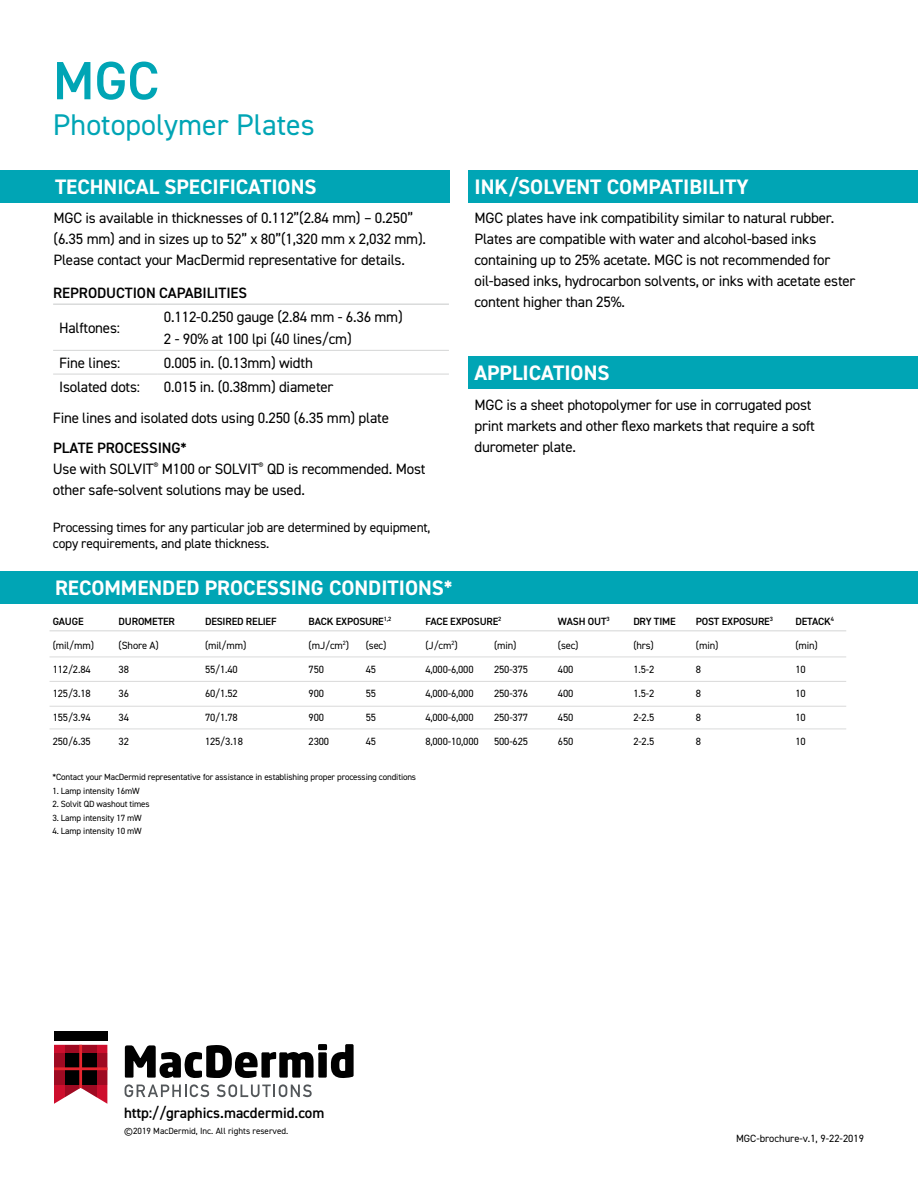
<style>
.page{position:relative;width:918px;height:1188px;background:#fff}
.page>*{position:absolute;margin:0;border:0;box-sizing:border-box;transform-origin:0 0}
.t1{font:600 54px "DIN2014";color:#00a5b5}
.t2{font:30px "DIN2014";color:#00a5b5}
.t3{font:700 21px "DIN2014";color:#fff}
.t4{font:15px/21px "DIN2014";letter-spacing:-.015em;color:#000}
.t5{font:600 15px "DIN2014";letter-spacing:-.005em;color:#000}
.t6{font:13.5px/16.2px "DIN2014";letter-spacing:-.015em;color:#000}
.t7{font:10.5px "DIN2014";letter-spacing:-.015em;color:#000}
.t8{font:600 10.5px "DIN2014";letter-spacing:-.015em;color:#000}
.t9{font:9px "DIN2014";letter-spacing:-.015em;color:#000}
.s1{font-weight:600}
</style>
<div class="page">
<div style="left:0;top:170px;width:450px;height:32px;background:#00a5b5"></div>
<div style="left:0;top:571px;width:918px;height:32px;background:#00a5b5"></div>
<div style="left:469px;top:170px;width:449px;height:32px;background:#00a5b5"></div>
<div style="left:468px;top:356px;width:450px;height:32px;background:#00a5b5"></div>
<hr style="left:53px;top:303px;width:105px;height:2px;background:#d9dada">
<hr style="left:158px;top:303px;width:291px;height:2px;background:#d9dada">
<hr style="left:53px;top:350px;width:105px;height:1px;background:#d9dada">
<hr style="left:158px;top:350px;width:291px;height:1px;background:#d9dada">
<hr style="left:53px;top:374px;width:105px;height:1px;background:#d9dada">
<hr style="left:158px;top:374px;width:291px;height:1px;background:#d9dada">
<svg style="left:54px;top:1045px;width:53px;height:59px;background:#8e2c3a"></svg>
<div style="left:54px;top:1032px;width:53px;height:9px;background:#000"></div>
<svg style="left:125px;top:1044px;width:229px;height:34px"></svg>
<svg style="left:125px;top:1084px;width:84px;height:13px"></svg>
<svg style="left:217px;top:1084px;width:95px;height:13px"></svg>
<hr style="left:50px;top:630px;width:796px;height:1px;background:#d9dada">
<hr style="left:50px;top:657px;width:796px;height:1px;background:#d9dada">
<hr style="left:50px;top:681px;width:796px;height:1px;background:#d9dada">
<hr style="left:50px;top:706px;width:796px;height:1px;background:#d9dada">
<hr style="left:50px;top:729px;width:796px;height:1px;background:#d9dada">
<h1 class="t1" style="left:53px;top:45px;width:108px">MGC</h1>
<h2 class="t2" style="left:53px;top:106px;width:264px">Photopolymer Plates</h2>
<h3 class="t3" style="left:55px;top:173px;width:263px">TECHNICAL SPECIFICATIONS</h3>
<h3 class="t3" style="left:475px;top:173px;width:276px">INK/SOLVENT COMPATIBILITY</h3>
<p class="t4" style="left:53px;top:207px;width:374px">MGC is available in thicknesses of 0.112”(2.84 mm) – 0.250” (6.35 mm) and in sizes up to 52” x 80”(1,320 mm x 2,032 mm).<br>Please contact your MacDermid representative for details.</p>
<p class="t5" style="left:53px;top:283px;width:195px">REPRODUCTION CAPABILITIES</p>
<p class="t4" style="left:59px;top:317px;width:62px">Halftones:</p>
<p class="t4" style="left:164px;top:305px;width:240px;line-height:22.5px">0.112-0.250 gauge (2.84 mm - 6.36 mm)<br>2 - 90% at 100 lpi (40 lines/cm)</p>
<p class="t4" style="left:59px;top:352px;width:63px">Fine lines:</p>
<p class="t4" style="left:164px;top:352px;width:151px">0.005 in. (0.13mm) width</p>
<p class="t4" style="left:59px;top:376px;width:82px">Isolated dots:</p>
<p class="t4" style="left:164px;top:376px;width:171px">0.015 in. (0.38mm) diameter</p>
<p class="t4" style="left:53px;top:407px;width:338px">Fine lines and isolated dots using 0.250 (6.35 mm) plate</p>
<p class="t4" style="left:53px;top:437px;width:374px"><span class="s1">PLATE PROCESSING*<br></span>Use with SOLVIT<sup>®</sup> M100 or SOLVIT<sup>®</sup> QD is recommended. Most other safe-solvent solutions may be used.</p>
<p class="t6" style="left:53px;top:519px;width:379px">Processing times for any particular job are determined by equipment, copy requirements, and plate thickness.</p>
<h3 class="t3" style="left:55px;top:574px;width:399px">RECOMMENDED PROCESSING CONDITIONS*</h3>
<p class="t4" style="left:475px;top:207px;width:383px">MGC plates have ink compatibility similar to natural rubber.<br>Plates are compatible with water and alcohol-based inks containing up to 25% acetate. MGC is not recommended for oil-based inks, hydrocarbon solvents, or inks with acetate ester content higher than 25%.</p>
<h3 class="t3" style="left:475px;top:359px;width:137px">APPLICATIONS</h3>
<p class="t4" style="left:475px;top:394px;width:342px">MGC is a sheet photopolymer for use in corrugated post print markets and other flexo markets that require a soft durometer plate.</p>
<p class="t8" style="left:53px;top:614px;width:32px">GAUGE</p>
<p class="t7" style="left:53px;top:638px;width:43px">(mil/mm)</p>
<p class="t7" style="left:53px;top:662px;width:39px">112/2.84</p>
<p class="t7" style="left:53px;top:686px;width:39px">125/3.18</p>
<p class="t7" style="left:53px;top:710px;width:39px">155/3.94</p>
<p class="t7" style="left:53px;top:734px;width:39px">250/6.35</p>
<p class="t8" style="left:119px;top:614px;width:58px">DUROMETER</p>
<p class="t7" style="left:119px;top:638px;width:42px">(Shore A)</p>
<p class="t7" style="left:119px;top:662px;width:12px">38</p>
<p class="t7" style="left:119px;top:686px;width:12px">36</p>
<p class="t7" style="left:119px;top:710px;width:12px">34</p>
<p class="t7" style="left:119px;top:734px;width:12px">32</p>
<p class="t8" style="left:205px;top:614px;width:73px">DESIRED RELIEF</p>
<p class="t7" style="left:205px;top:638px;width:43px">(mil/mm)</p>
<p class="t7" style="left:205px;top:662px;width:34px">55/1.40</p>
<p class="t7" style="left:205px;top:686px;width:34px">60/1.52</p>
<p class="t7" style="left:205px;top:710px;width:34px">70/1.78</p>
<p class="t7" style="left:205px;top:734px;width:39px">125/3.18</p>
<p class="t8" style="left:309px;top:614px;width:84px">BACK EXPOSURE<sup>1,2</sup></p>
<p class="t7" style="left:309px;top:638px;width:42px">(mJ/cm<sup>2</sup>)</p>
<p class="t7" style="left:309px;top:662px;width:17px">750</p>
<p class="t7" style="left:309px;top:686px;width:17px">900</p>
<p class="t7" style="left:309px;top:710px;width:17px">900</p>
<p class="t7" style="left:309px;top:734px;width:22px">2300</p>
<p class="t7" style="left:366px;top:638px;width:22px">(sec)</p>
<p class="t7" style="left:366px;top:662px;width:12px">45</p>
<p class="t7" style="left:366px;top:686px;width:12px">55</p>
<p class="t7" style="left:366px;top:710px;width:12px">55</p>
<p class="t7" style="left:366px;top:734px;width:12px">45</p>
<p class="t8" style="left:425px;top:614px;width:78px">FACE EXPOSURE<sup>2</sup></p>
<p class="t7" style="left:425px;top:638px;width:34px">(J/cm<sup>2</sup>)</p>
<p class="t7" style="left:425px;top:662px;width:50px">4,000-6,000</p>
<p class="t7" style="left:425px;top:686px;width:50px">4,000-6,000</p>
<p class="t7" style="left:425px;top:710px;width:50px">4,000-6,000</p>
<p class="t7" style="left:425px;top:734px;width:55px">8,000-10,000</p>
<p class="t7" style="left:494px;top:638px;width:24px">(min)</p>
<p class="t7" style="left:494px;top:662px;width:35px">250-375</p>
<p class="t7" style="left:494px;top:686px;width:35px">250-376</p>
<p class="t7" style="left:494px;top:710px;width:35px">250-377</p>
<p class="t7" style="left:494px;top:734px;width:35px">500-625</p>
<p class="t9" style="left:52px;top:772px;width:365px">*Contact your MacDermid representative for assistance in establishing proper processing conditions</p>
<p class="t9" style="left:52px;top:785px;width:89px">1. Lamp intensity 16mW</p>
<p class="t9" style="left:52px;top:799px;width:99px">2. Solvit QD washout times</p>
<p class="t9" style="left:52px;top:812px;width:91px">3. Lamp intensity 17 mW</p>
<p class="t9" style="left:52px;top:826px;width:91px">4. Lamp intensity 10 mW</p>
<p class="t8" style="left:558px;top:614px;width:53px">WASH OUT<sup>3</sup></p>
<p class="t7" style="left:558px;top:638px;width:22px">(sec)</p>
<p class="t7" style="left:558px;top:662px;width:17px">400</p>
<p class="t7" style="left:558px;top:686px;width:17px">400</p>
<p class="t7" style="left:558px;top:710px;width:17px">450</p>
<p class="t7" style="left:558px;top:734px;width:17px">650</p>
<p class="t8" style="left:633px;top:614px;width:44px">DRY TIME</p>
<p class="t7" style="left:633px;top:638px;width:22px">(hrs)</p>
<p class="t7" style="left:633px;top:662px;width:22px">1.5-2</p>
<p class="t7" style="left:633px;top:686px;width:22px">1.5-2</p>
<p class="t7" style="left:633px;top:710px;width:22px">2-2.5</p>
<p class="t7" style="left:633px;top:734px;width:22px">2-2.5</p>
<p class="t8" style="left:696px;top:614px;width:79px">POST EXPOSURE<sup>3</sup></p>
<p class="t7" style="left:696px;top:638px;width:24px">(min)</p>
<p class="t7" style="left:696px;top:662px;width:7px">8</p>
<p class="t7" style="left:696px;top:686px;width:7px">8</p>
<p class="t7" style="left:696px;top:710px;width:7px">8</p>
<p class="t7" style="left:696px;top:734px;width:7px">8</p>
<p class="t8" style="left:795px;top:614px;width:40px">DETACK<sup>4</sup></p>
<p class="t7" style="left:795px;top:638px;width:24px">(min)</p>
<p class="t7" style="left:795px;top:662px;width:12px">10</p>
<p class="t7" style="left:795px;top:686px;width:12px">10</p>
<p class="t7" style="left:795px;top:710px;width:12px">10</p>
<p class="t7" style="left:795px;top:734px;width:12px">10</p>
<p class="t5" style="left:124px;top:1102px;width:202px">http://graphics.macdermid.com</p>
<p class="t9" style="left:124px;top:1125px;width:166px">©2019 MacDermid, Inc. All rights reserved.</p>
<p class="t7" style="left:736px;top:1132px;width:129px">MGC-brochure-v.1, 9-22-2019</p>
</div>
